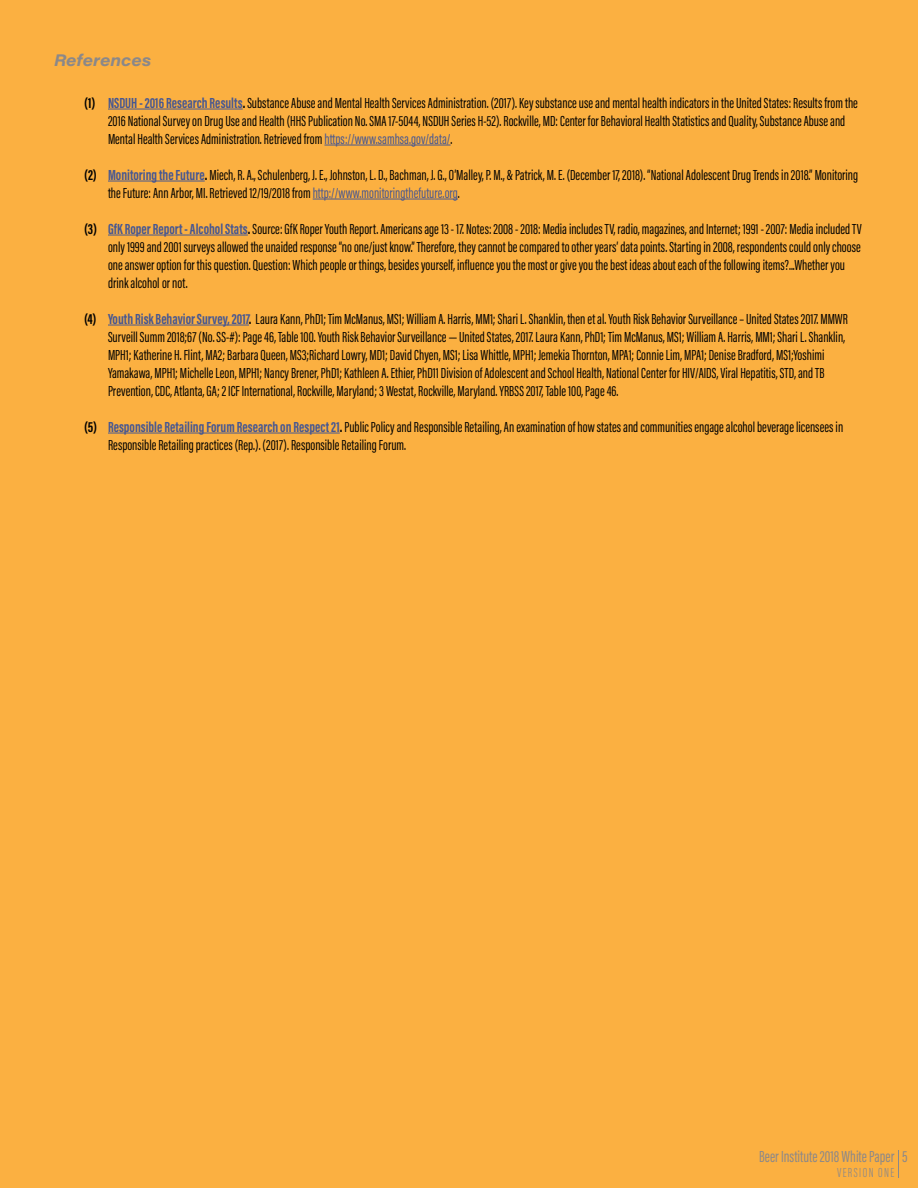
<style>
.page{position:relative;width:918px;height:1188px;background:#fbb041}
.page>*{position:absolute;margin:0;border:0;box-sizing:border-box;transform-origin:0 0}
.t1{font:16.5px "Acumin Pro Extra Cond";color:#8b8889}
.t2{font:italic 700 16.5px "Acumin Pro Wide";color:#8b8889}
.t3{font:15px/18px "Acumin Pro Extra Cond";color:#000}
.t4{font:300 13.5px "Acumin Pro Extra Cond";letter-spacing:.1em;color:#8b8889}
.s1{font-weight:700}
.s2{font-weight:700;color:#465792}
.s3{color:#465792}
</style>
<div class="page">
<hr style="left:108px;top:109px;width:135px;height:1px;background:#465792">
<hr style="left:324px;top:145px;width:127px;height:1px;background:#465792">
<hr style="left:108px;top:181px;width:97px;height:1px;background:#465792">
<hr style="left:313px;top:199px;width:145px;height:1px;background:#465792">
<hr style="left:108px;top:235px;width:140px;height:1px;background:#465792">
<hr style="left:108px;top:325px;width:141px;height:1px;background:#465792">
<hr style="left:108px;top:433px;width:232px;height:1px;background:#465792">
<svg style="left:898px;top:1150px;width:1px;height:28px"></svg>
<p class="t2" style="left:54px;top:48px;width:99px">References</p>
<p class="t3" style="left:108px;top:93px;width:751px;text-indent:-24px"><span class="s1">(1)</span> <span class="s2">NSDUH - 2016 Research Results</span><span class="s1">.</span> Substance Abuse and Mental Health Services Administration. (2017). Key substance use and mental health indicators in the United States: Results from the<br>2016 National Survey on Drug Use and Health (HHS Publication No. SMA 17-5044, NSDUH Series H-52). Rockville, MD: Center for Behavioral Health Statistics and Quality, Substance Abuse and<br>Mental Health Services Administration. Retrieved from <span class="s3">https://www.samhsa.gov/data/</span>.</p>
<p class="t3" style="left:108px;top:165px;width:752px;text-indent:-24px"><span class="s1">(2)</span> <span class="s2">Monitoring the Future</span><span class="s1">.</span> Miech, R. A., Schulenberg, J. E., Johnston, L. D., Bachman, J. G., O’Malley, P. M., &amp; Patrick, M. E. (December 17, 2018). “National Adolescent Drug Trends in 2018.” Monitoring the Future: Ann Arbor, MI. Retrieved 12/19/2018 from <span class="s3">http://www.monitoringthefuture.org</span>.</p>
<p class="t3" style="left:108px;top:219px;width:755px;text-indent:-24px"><span class="s1">(3)</span> <span class="s2">GfK Roper Report - Alcohol Stats</span><span class="s1">.</span> Source: GfK Roper Youth Report. Americans age 13 - 17. Notes: 2008 - 2018: Media includes TV, radio, magazines, and Internet; 1991 - 2007: Media included TV only 1999 and 2001 surveys allowed the unaided response “no one/just know.” Therefore, they cannot be compared to other years’ data points. Starting in 2008, respondents could only choose one answer option for this question. Question: Which people or things, besides yourself, influence you the most or give you the best ideas about each of the following items?...Whether you drink alcohol or not.</p>
<p class="t3" style="left:108px;top:309px;width:741px;text-indent:-24px"><span class="s1">(4)</span> <span class="s2">Youth Risk Behavior Survey, 2017</span><span class="s1">.</span> Laura Kann, PhD1; Tim McManus, MS1; William A. Harris, MM1; Shari L. Shanklin, then et al. Youth Risk Behavior Surveillance – United States 2017. MMWR Surveill Summ 2018;67 (No. SS-#): Page 46, Table 100. Youth Risk Behavior Surveillance — United States, 2017. Laura Kann, PhD1; Tim McManus, MS1; William A. Harris, MM1; Shari L. Shanklin, MPH1; Katherine H. Flint, MA2; Barbara Queen, MS3;Richard Lowry, MD1; David Chyen, MS1; Lisa Whittle, MPH1; Jemekia Thornton, MPA1; Connie Lim, MPA1; Denise Bradford, MS1;Yoshimi Yamakawa, MPH1; Michelle Leon, MPH1; Nancy Brener, PhD1; Kathleen A. Ethier, PhD11 Division of Adolescent and School Health, National Center for HIV/AIDS, Viral Hepatitis, STD, and TB Prevention, CDC, Atlanta, GA; 2 ICF International, Rockville, Maryland; 3 Westat, Rockville, Maryland. YRBSS 2017, Table 100, Page 46.</p>
<p class="t3" style="left:108px;top:417px;width:737px;text-indent:-24px"><span class="s1">(5)</span> <span class="s2">Responsible Retailing Forum Research on Respect 21</span><span class="s1">.</span> Public Policy and Responsible Retailing, An examination of how states and communities engage alcohol beverage licensees in<br>Responsible Retailing practices (Rep.). (2017). Responsible Retailing Forum.</p>
<p class="t1" style="left:759px;top:1147px;width:150px">Beer Institute 2018 White Paper 5</p>
<p class="t4" style="left:837px;top:1164px;width:59px">VERSION ONE</p>
</div>
